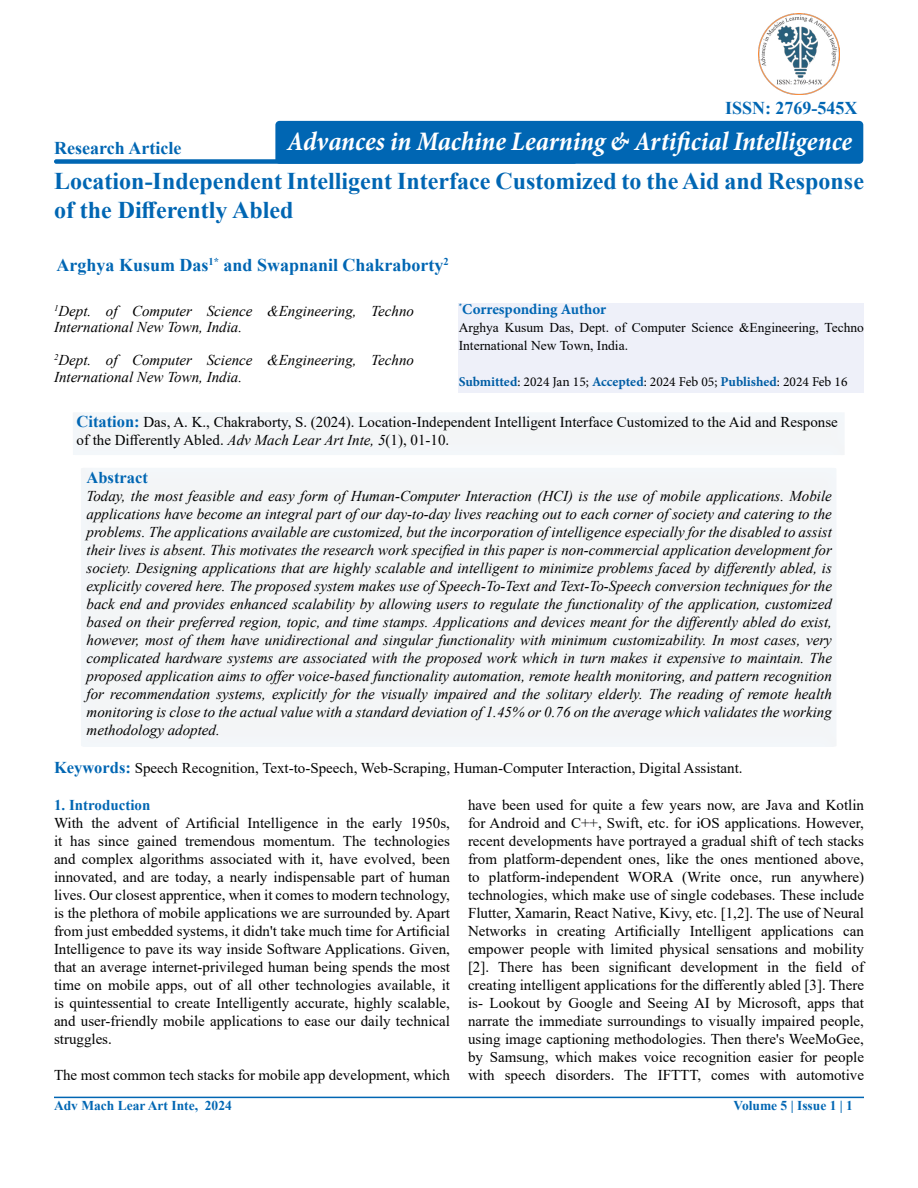
<style>
.page{position:relative;width:918px;height:1188px;background:#fff}
.page>*{position:absolute;margin:0;border:0;box-sizing:border-box;transform-origin:0 0}
.t1{font:italic 700 condensed 27px "Minion Pro";letter-spacing:-.005em;color:#fff}
.t2{font:700 24px/28.8px "Times New Roman";color:#0066b3}
.t3{font:700 18px "Times New Roman";color:#0066b3}
.t4{font:700 16.5px "Times New Roman";color:#0066b3}
.t5{font:15px/18px "Times New Roman";color:#000;text-align:justify}
.t6{font:italic 15px/18px "Times New Roman";color:#000}
.t7{font:700 15px "Minion Pro";color:#0066b3}
.t8{font:700 15px "Times New Roman";color:#0066b3}
.t9{font:13.5px/18px "Times New Roman";color:#000}
.t10{font:13.5px "Minion Pro";color:#000}
.t11{font:700 13.5px "Times New Roman";color:#0066b3}
.s1{font-weight:700;color:#005da4}
.s2{font-weight:700;font-size:16.5px;color:#0066b3}
.s3{font-style:italic}
</style>
<div class="page">
<div style="left:54px;top:159px;width:523px;height:5px;background:#0066b3;border-radius:2px"></div>
<hr style="left:54px;top:1097px;width:810px;height:1px;background:#0066b3">
<div style="left:459px;top:303px;width:405px;height:90px;background:#eef0f9"></div>
<div style="left:60px;top:402px;width:798px;height:55px;background:#f3f6f9"></div>
<div style="left:68px;top:458px;width:782px;height:290px;background:#f3f5f6"></div>
<div style="left:275px;top:121px;width:588px;height:43px;background:#0066b3;border-radius:4px"></div>
<img style="left:759px;top:14px;width:81px;height:81px">
<p class="t3" style="left:54px;top:135px;width:129px">Research Article</p>
<p class="t3" style="left:725px;top:95px;width:134px">ISSN: 2769-545X</p>
<h1 class="t1" style="left:287px;top:122px;width:566px">Advances in Machine Learning &amp; Artificial Intelligence</h1>
<h2 class="t2" style="left:54px;top:166px;width:811px">Location-Independent Intelligent Interface Customized to the Aid and Response of the Differently Abled</h2>
<p class="t3" style="left:57px;top:252px;width:394px">Arghya Kusum Das<sup>1*</sup> and Swapnanil Chakraborty<sup>2</sup></p>
<p class="t6" style="left:54px;top:302px;width:362px;line-height:16.5px"><sup>1</sup>Dept. of Computer Science &amp;Engineering, Techno<br>International New Town, India.</p>
<p class="t6" style="left:54px;top:351px;width:362px;line-height:16.5px"><sup>2</sup>Dept. of Computer Science &amp;Engineering, Techno<br>International New Town, India.</p>
<p class="t7" style="left:459px;top:299px;width:149px"><sup>*</sup>Corresponding Author</p>
<p class="t9" style="left:459px;top:318px;width:407px">Arghya Kusum Das, Dept. of Computer Science &amp;Engineering, Techno<br>International New Town, India.</p>
<p class="t10" style="left:459px;top:373px;width:390px"><span class="s1">Submitted</span>: 2024 Jan 15; <span class="s1">Accepted</span>: 2024 Feb 05; <span class="s1">Published</span>: 2024 Feb 16</p>
<p class="t5" style="left:76px;top:412px;width:763px"><span class="s2">Citation:</span> Das, A. K., Chakraborty, S. (2024). Location-Independent Intelligent Interface Customized to the Aid and Response of the Differently Abled. <span class="s3">Adv Mach Lear Art Inte, 5</span>(1), 01-10.</p>
<p class="t4" style="left:87px;top:465px;width:63px">Abstract</p>
<p class="t6" style="left:87px;top:486px;width:747px;text-align:justify">Today, the most feasible and easy form of Human-Computer Interaction (HCI) is the use of mobile applications. Mobile applications have become an integral part of our day-to-day lives reaching out to each corner of society and catering to the problems. The applications available are customized, but the incorporation of intelligence especially for the disabled to assist their lives is absent. This motivates the research work specified in this paper is non-commercial application development for society. Designing applications that are highly scalable and intelligent to minimize problems faced by differently abled, is explicitly covered here. The proposed system makes use of Speech-To-Text and Text-To-Speech conversion techniques for the back end and provides enhanced scalability by allowing users to regulate the functionality of the application, customized based on their preferred region, topic, and time stamps. Applications and devices meant for the differently abled do exist, however, most of them have unidirectional and singular functionality with minimum customizability. In most cases, very complicated hardware systems are associated with the proposed work which in turn makes it expensive to maintain. The proposed application aims to offer voice-based functionality automation, remote health monitoring, and pattern recognition for recommendation systems, explicitly for the visually impaired and the solitary elderly. The reading of remote health monitoring is close to the actual value with a standard deviation of 1.45% or 0.76 on the average which validates the working methodology adopted.</p>
<p class="t5" style="left:54px;top:758px;width:690px"><span class="s2">Keywords:</span> Speech Recognition, Text-to-Speech, Web-Scraping, Human-Computer Interaction, Digital Assistant.</p>
<p class="t8" style="left:54px;top:794px;width:98px">1. Introduction</p>
<p class="t5" style="left:54px;top:814px;width:398px">With the advent of Artificial Intelligence in the early 1950s, it has since gained tremendous momentum. The technologies and complex algorithms associated with it, have evolved, been innovated, and are today, a nearly indispensable part of human lives. Our closest apprentice, when it comes to modern technology, is the plethora of mobile applications we are surrounded by. Apart from just embedded systems, it didn't take much time for Artificial Intelligence to pave its way inside Software Applications. Given, that an average internet-privileged human being spends the most time on mobile apps, out of all other technologies available, it is quintessential to create Intelligently accurate, highly scalable, and user-friendly mobile applications to ease our daily technical struggles.</p>
<p class="t5" style="left:54px;top:1066px;width:397px">The most common tech stacks for mobile app development, which</p>
<p class="t5" style="left:468px;top:796px;width:398px">have been used for quite a few years now, are Java and Kotlin for Android and C++, Swift, etc. for iOS applications. However, recent developments have portrayed a gradual shift of tech stacks from platform-dependent ones, like the ones mentioned above, to platform-independent WORA (Write once, run anywhere) technologies, which make use of single codebases. These include Flutter, Xamarin, React Native, Kivy, etc. [1,2]. The use of Neural Networks in creating Artificially Intelligent applications can empower people with limited physical sensations and mobility [2]. There has been significant development in the field of creating intelligent applications for the differently abled [3]. There is- Lookout by Google and Seeing AI by Microsoft, apps that narrate the immediate surroundings to visually impaired people, using image captioning methodologies. Then there's WeeMoGee, by Samsung, which makes voice recognition easier for people with speech disorders. The IFTTT, comes with automotive</p>
<p class="t11" style="left:54px;top:1096px;width:179px">Adv Mach Lear Art Inte, 2024</p>
<p class="t11" style="left:734px;top:1096px;width:121px">Volume 5 | Issue 1 | 1</p>
</div>
